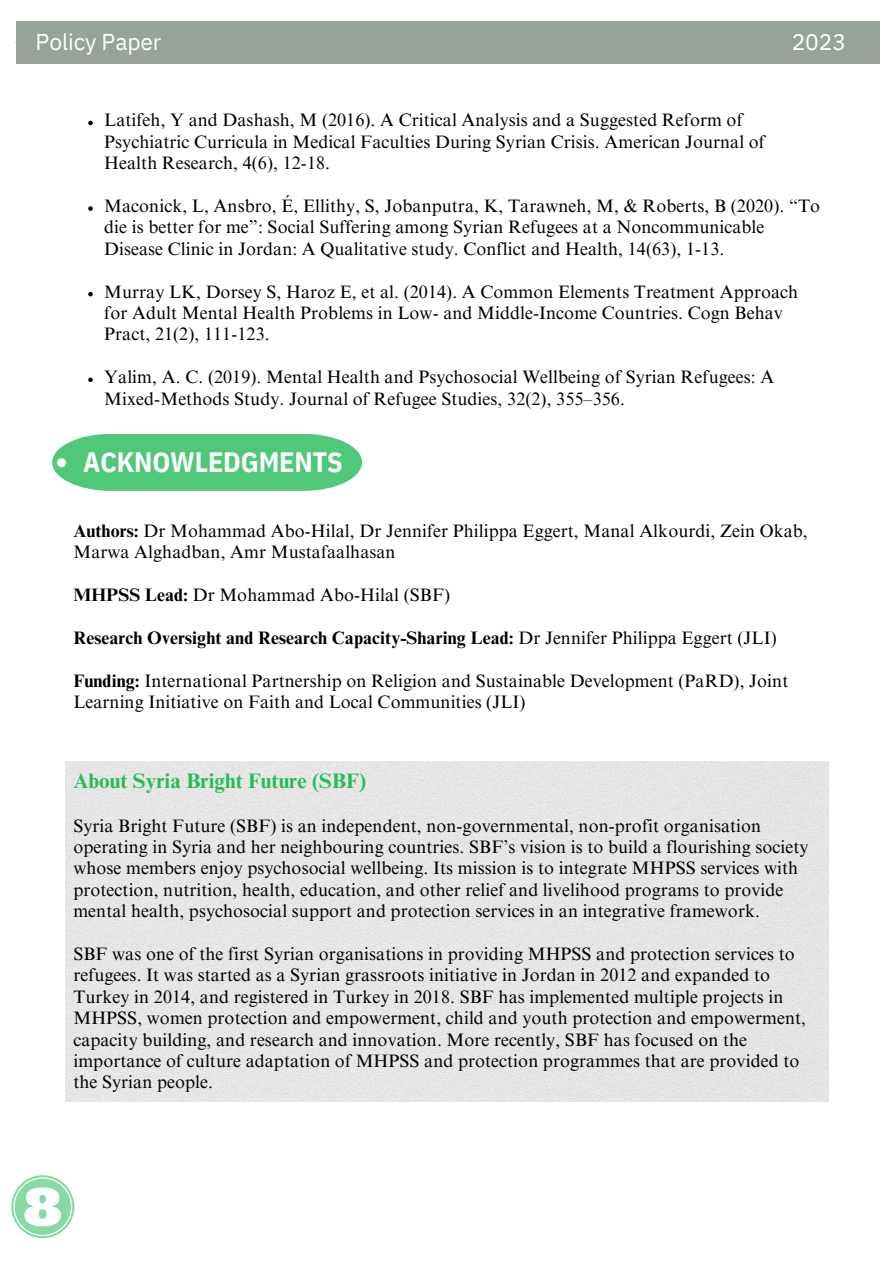
<style>
.page{position:relative;width:894px;height:1264px;background:#fff}
.page>*{position:absolute;margin:0;border:0;box-sizing:border-box;transform-origin:0 0}
.t1{font:700 27.9px "IBM Plex Sans Cond";letter-spacing:-.005em;color:#fff}
.t2{font:22.8px "IBM Plex Sans";letter-spacing:-.005em;color:#fff}
.t3{font:700 21px "Times NRMT Pro";letter-spacing:.005em;color:#26bb59}
.t4{font:18px/21.5px "Times NRMT Pro";letter-spacing:.005em;color:#000}
.t5{font:700 18px "Times NRMT Pro";letter-spacing:.005em;color:#000}
.s1{font-weight:700}
.s2{font-weight:400}
</style>
<div class="page">
<svg style="left:11px;top:1175px;width:63px;height:63px"></svg>
<div style="left:16px;top:21px;width:863px;height:42px;background:#97a29b"></div>
<hr style="left:15px;top:42px;width:366px;height:1px;background:#97a29b">
<svg style="left:88px;top:121px;width:5px;height:4px"></svg>
<svg style="left:88px;top:206px;width:5px;height:5px"></svg>
<svg style="left:88px;top:292px;width:5px;height:4px"></svg>
<svg style="left:88px;top:377px;width:5px;height:5px"></svg>
<svg style="left:52px;top:434px;width:310px;height:56px;background:#5ecc83"></svg>
<div style="left:65px;top:761px;width:764px;height:340px;background:#e6e6e6"></div>
<p class="t2" style="left:36px;top:27px;width:127px">Policy Paper</p>
<p class="t2" style="left:791px;top:27px;width:56px">2023</p>
<p class="t4" style="left:104px;top:112px;width:662px">Latifeh, Y and Dashash, M (2016). A Critical Analysis and a Suggested Reform of<br>Psychiatric Curricula in Medical Faculties During Syrian Crisis. American Journal of<br>Health Research, 4(6), 12-18.</p>
<p class="t4" style="left:104px;top:197px;width:717px">Maconick, L, Ansbro, É, Ellithy, S, Jobanputra, K, Tarawneh, M, &amp; Roberts, B (2020). “To die is better for me”: Social Suffering among Syrian Refugees at a Noncommunicable<br>Disease Clinic in Jordan: A Qualitative study. Conflict and Health, 14(63), 1-13.</p>
<p class="t4" style="left:104px;top:283px;width:695px">Murray LK, Dorsey S, Haroz E, et al. (2014). A Common Elements Treatment Approach for Adult Mental Health Problems in Low- and Middle-Income Countries. Cogn Behav<br>Pract, 21(2), 111-123.</p>
<p class="t4" style="left:104px;top:368px;width:671px">Yalim, A. C. (2019). Mental Health and Psychosocial Wellbeing of Syrian Refugees: A<br>Mixed-Methods Study. Journal of Refugee Studies, 32(2), 355–356.</p>
<p class="t1" style="left:83px;top:443px;width:261px">ACKNOWLEDGMENTS</p>
<p class="t4" style="left:73px;top:522px;width:735px"><span class="s1">Authors:</span> Dr Mohammad Abo-Hilal, Dr Jennifer Philippa Eggert, Manal Alkourdi, Zein Okab,<br>Marwa Alghadban, Amr Mustafaalhasan</p>
<p class="t4" style="left:73px;top:586px;width:378px"><span class="s1">MHPSS Lead:</span> Dr Mohammad Abo-Hilal (SBF)</p>
<p class="t5" style="left:73px;top:631px;width:704px">Research Oversight and Research Capacity-Sharing Lead: <span class="s2">Dr Jennifer Philippa Eggert (JLI)</span></p>
<p class="t4" style="left:73px;top:672px;width:716px"><span class="s1">Funding:</span> International Partnership on Religion and Sustainable Development (PaRD), Joint<br>Learning Initiative on Faith and Local Communities (JLI)</p>
<p class="t3" style="left:73px;top:772px;width:294px">About Syria Bright Future (SBF)</p>
<p class="t4" style="left:73px;top:817px;width:736px">Syria Bright Future (SBF) is an independent, non-governmental, non-profit organisation operating in Syria and her neighbouring countries. SBF’s vision is to build a flourishing society whose members enjoy psychosocial wellbeing. Its mission is to integrate MHPSS services with protection, nutrition, health, education, and other relief and livelihood programs to provide mental health, psychosocial support and protection services in an integrative framework.</p>
<p class="t4" style="left:73px;top:945px;width:734px">SBF was one of the first Syrian organisations in providing MHPSS and protection services to refugees. It was started as a Syrian grassroots initiative in Jordan in 2012 and expanded to Turkey in 2014, and registered in Turkey in 2018. SBF has implemented multiple projects in MHPSS, women protection and empowerment, child and youth protection and empowerment, capacity building, and research and innovation. More recently, SBF has focused on the importance of culture adaptation of MHPSS and protection programmes that are provided to the Syrian people.</p>
</div>
